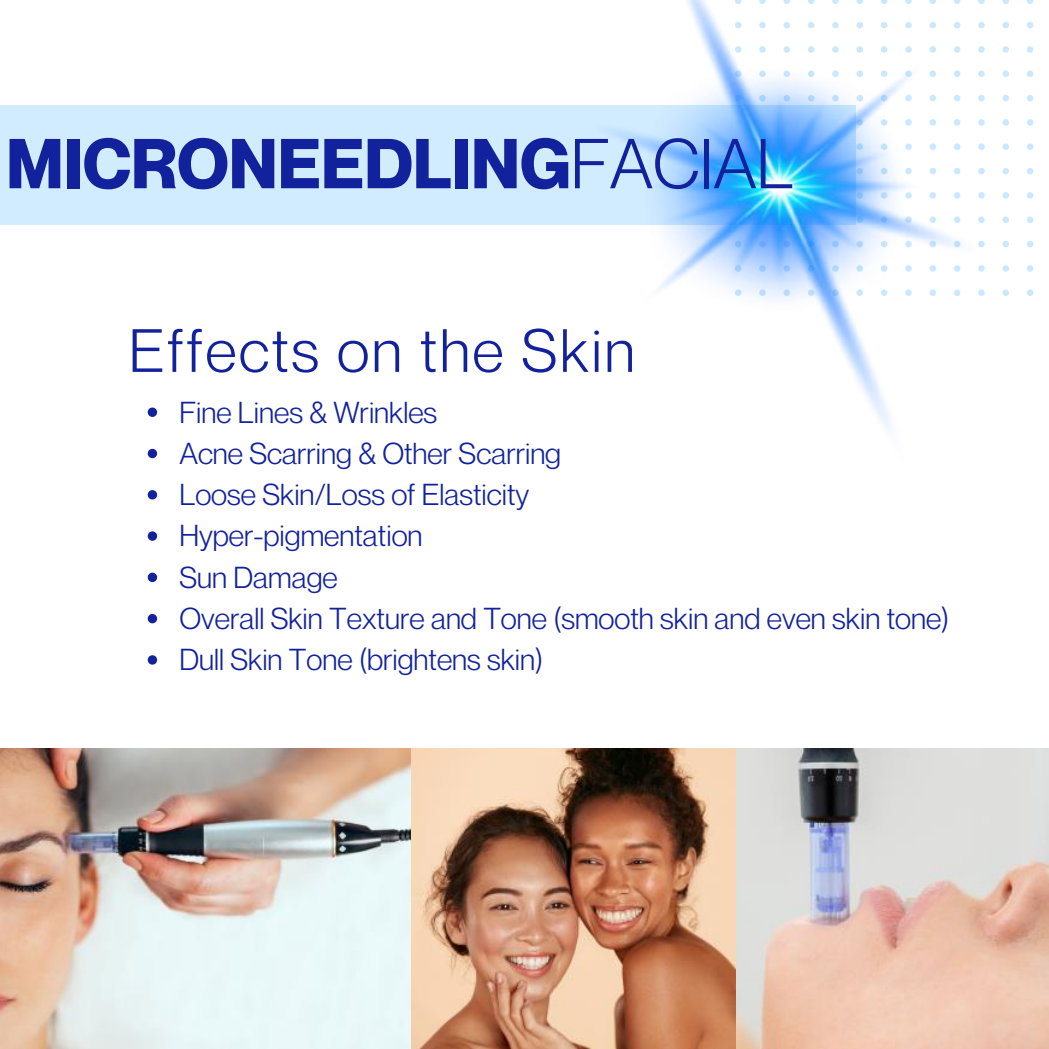
<style>
.page{position:relative;width:1049px;height:1049px;background:#fff}
.page>*{position:absolute;margin:0;border:0;box-sizing:border-box;transform-origin:0 0}
.t1{font:700 69px "Neue Montreal";color:#12229d}
.t2{font:59.75px "Neue Montreal";letter-spacing:.045em;color:#12229d}
.t3{font:29.75px/41.2px "Neue Montreal";color:#12229d}
.s1{font-weight:400}
</style>
<div class="page">
<svg style="left:1002px;top:0;width:6px;height:4px"></svg>
<svg style="left:1027px;top:0;width:6px;height:4px"></svg>
<svg style="left:1002px;top:22px;width:6px;height:6px"></svg>
<svg style="left:1027px;top:22px;width:6px;height:6px"></svg>
<svg style="left:1002px;top:46px;width:6px;height:7px"></svg>
<svg style="left:1027px;top:46px;width:6px;height:7px"></svg>
<svg style="left:1002px;top:70px;width:6px;height:7px"></svg>
<svg style="left:1027px;top:70px;width:6px;height:7px"></svg>
<svg style="left:1002px;top:95px;width:6px;height:6px"></svg>
<svg style="left:1027px;top:95px;width:6px;height:6px"></svg>
<svg style="left:1002px;top:119px;width:6px;height:7px"></svg>
<svg style="left:1027px;top:119px;width:6px;height:7px"></svg>
<svg style="left:1002px;top:143px;width:6px;height:7px"></svg>
<svg style="left:1027px;top:143px;width:6px;height:7px"></svg>
<svg style="left:1002px;top:168px;width:6px;height:6px"></svg>
<svg style="left:1027px;top:168px;width:6px;height:6px"></svg>
<svg style="left:1002px;top:192px;width:6px;height:7px"></svg>
<svg style="left:1027px;top:192px;width:6px;height:7px"></svg>
<svg style="left:1002px;top:216px;width:6px;height:7px"></svg>
<svg style="left:1027px;top:216px;width:6px;height:7px"></svg>
<svg style="left:1002px;top:241px;width:6px;height:6px"></svg>
<svg style="left:1027px;top:241px;width:6px;height:6px"></svg>
<svg style="left:1002px;top:265px;width:6px;height:6px"></svg>
<svg style="left:1027px;top:265px;width:6px;height:6px"></svg>
<svg style="left:1002px;top:289px;width:6px;height:7px"></svg>
<svg style="left:1027px;top:289px;width:6px;height:7px"></svg>
<img style="left:0;top:748px;width:411px;height:300px">
<svg style="left:148px;top:407px;width:9px;height:10px"></svg>
<svg style="left:148px;top:448px;width:9px;height:10px"></svg>
<svg style="left:148px;top:490px;width:9px;height:9px"></svg>
<svg style="left:148px;top:531px;width:9px;height:9px"></svg>
<svg style="left:148px;top:572px;width:9px;height:10px"></svg>
<svg style="left:148px;top:614px;width:9px;height:9px"></svg>
<svg style="left:148px;top:655px;width:9px;height:9px"></svg>
<div style="left:0;top:105px;width:855px;height:119px;background:#d1ebff"></div>
<img style="left:583px;top:0;width:402px;height:433px">
<img style="left:735px;top:748px;width:313px;height:300px">
<img style="left:411px;top:748px;width:324px;height:300px">
<h1 class="t1" style="left:6px;top:121px;width:788px">MICRONEEDLING<span class="s1">FACIAL</span></h1>
<h2 class="t2" style="left:129px;top:314px;width:507px">Effects on the Skin</h2>
<p class="t3" style="left:179px;top:391px;width:771px">Fine Lines &amp; Wrinkles<br>Acne Scarring &amp; Other Scarring<br>Loose Skin/Loss of Elasticity<br>Hyper-pigmentation<br>Sun Damage<br>Overall Skin Texture and Tone (smooth skin and even skin tone)<br>Dull Skin Tone (brightens skin)</p>
</div>
